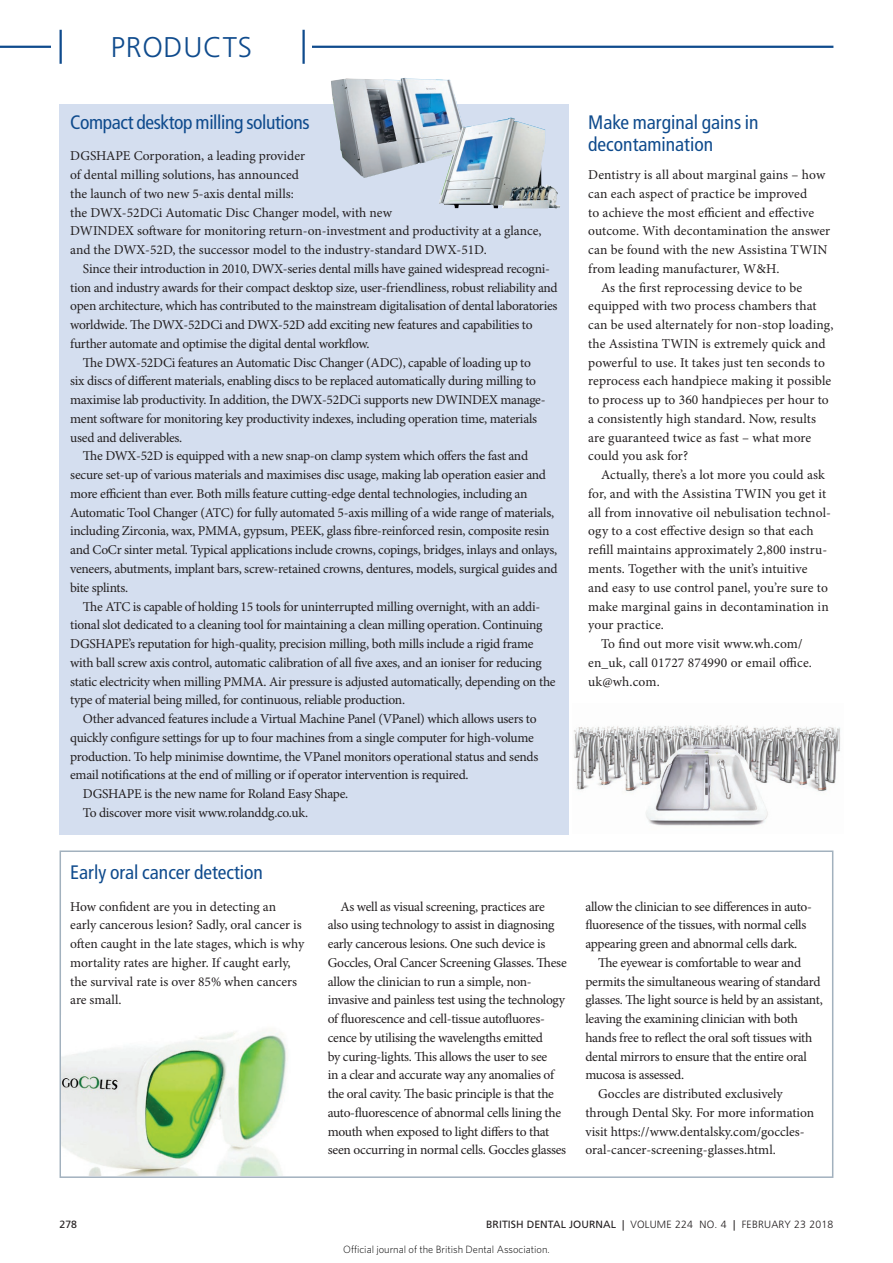
<style>
.page{position:relative;width:893px;height:1263px;background:#fff}
.page>*{position:absolute;margin:0;border:0;box-sizing:border-box;transform-origin:0 0}
.t1{font:300 28.5px "Frutiger LT Std";letter-spacing:.025em;color:#0f4b8d}
.heading___6_products{font:condensed 19.5px/22.5px "Frutiger LT Std";color:#0f4b8d}
.heading___6_products-2{font:condensed 19.5px "Frutiger LT Std";letter-spacing:-.02em;color:#0f4b8d}
.body_9pt_ragged{font:13.5px/18.8px "Minion Pro";letter-spacing:-.02em;color:#231f20}
.body_9pt_ragged_1st{font:13.5px/18.8px "Minion Pro";color:#231f20}
.body_9pt_ragged-2{font:13.5px/18.8px "Minion Pro";letter-spacing:.005em;color:#231f20}
.body_9pt_ragged-3{font:13.5px/18.8px "Minion Pro";color:#231f20}
.body_9pt_ragged-4{font:13.5px/18.8px "Minion Pro";letter-spacing:.01em;color:#231f20}
.page_footer{font:300 10.5px "Frutiger LT Std";letter-spacing:.02em;color:#231f20}
.t2{font:300 10.5px "Whitney";color:#000}
.page_footer-2{font:10.5px "Frutiger LT Std";color:#231f20}
.s1{font-weight:400}
</style>
<div class="page">
<div style="left:60px;top:104px;width:509px;height:730px;background:#d4deef"></div>
<div style="left:60px;top:850px;width:773px;height:328px;border:2px solid #a2b1be"></div>
<img style="left:574px;top:725px;width:266px;height:101px">
<img style="left:331px;top:78px;width:229px;height:130px">
<img style="left:62px;top:1015px;width:226px;height:160px">
<hr style="left:0;top:46px;width:833px;height:2px;background:#0f4b8d">
<div style="left:51px;top:30px;width:261px;height:34px;background:#fff"></div>
<hr style="left:302px;top:30px;width:3px;height:34px;background:#0f4b8d">
<hr style="left:60px;top:30px;width:2px;height:34px;background:#0f4b8d">
<h1 class="t1" style="left:111px;top:31px;width:143px">PRODUCTS</h1>
<p class="heading___6_products-2" style="left:70px;top:111px;width:241px">Compact desktop milling solutions</p>
<p class="body_9pt_ragged_1st" style="left:70px;top:147px;width:473px">DGSHAPE Corporation, a leading provider<br>of dental milling solutions, has announced<br>the launch of two new 5-axis dental mills:<br>the DWX-52DCi Automatic Disc Changer model, with new<br>DWINDEX software for monitoring return-on-investment and productivity at a glance, and the DWX-52D, the successor model to the industry-standard DWX-51D.</p>
<p class="body_9pt_ragged" style="left:70px;top:260px;width:489px;text-indent:13px">Since their introduction in 2010, DWX-series dental mills have gained widespread recogni&shy;tion and industry awards for their compact desktop size, user-friendliness, robust reliability and open architecture, which has contributed to the mainstream digitalisation of dental laboratories worldwide. The DWX-52DCi and DWX-52D add exciting new features and capabilities to further automate and optimise the digital dental workflow.</p>
<p class="body_9pt_ragged" style="left:70px;top:354px;width:477px;text-indent:13px">The DWX-52DCi features an Automatic Disc Changer (ADC), capable of loading up to six discs of different materials, enabling discs to be replaced automatically during milling to maximise lab productivity. In addition, the DWX-52DCi supports new DWINDEX manage&shy;ment software for monitoring key productivity indexes, including operation time, materials used and deliverables.</p>
<p class="body_9pt_ragged" style="left:70px;top:447px;width:489px;text-indent:13px">The DWX-52D is equipped with a new snap-on clamp system which offers the fast and secure set-up of various materials and maximises disc usage, making lab operation easier and more efficient than ever. Both mills feature cutting-edge dental technologies, including an Automatic Tool Changer (ATC) for fully automated 5-axis milling of a wide range of materials, including Zirconia, wax, PMMA, gypsum, PEEK, glass fibre-reinforced resin, composite resin and CoCr sinter metal. Typical applications include crowns, copings, bridges, inlays and onlays, veneers, abutments, implant bars, screw-retained crowns, dentures, models, surgical guides and bite splints.</p>
<p class="body_9pt_ragged" style="left:70px;top:597px;width:487px;text-indent:13px">The ATC is capable of holding 15 tools for uninterrupted milling overnight, with an addi&shy;tional slot dedicated to a cleaning tool for maintaining a clean milling operation. Continuing DGSHAPE’s reputation for high-quality, precision milling, both mills include a rigid frame with ball screw axis control, automatic calibration of all five axes, and an ioniser for reducing static electricity when milling PMMA. Air pressure is adjusted automatically, depending on the type of material being milled, for continuous, reliable production.</p>
<p class="body_9pt_ragged" style="left:70px;top:710px;width:470px;text-indent:13px">Other advanced features include a Virtual Machine Panel (VPanel) which allows users to quickly configure settings for up to four machines from a single computer for high-volume production. To help minimise downtime, the VPanel monitors operational status and sends email notifications at the end of milling or if operator intervention is required.</p>
<p class="body_9pt_ragged" style="left:83px;top:785px;width:267px">DGSHAPE is the new name for Roland Easy Shape.</p>
<p class="body_9pt_ragged" style="left:83px;top:804px;width:227px">To discover more visit www.rolanddg.co.uk.</p>
<p class="heading___6_products" style="left:70px;top:861px;width:194px">Early oral cancer detection</p>
<p class="heading___6_products" style="left:588px;top:111px;width:172px">Make marginal gains in decontamination</p>
<p class="body_9pt_ragged_1st" style="left:588px;top:166px;width:243px">Dentistry is all about marginal gains – how can each aspect of practice be improved<br>to achieve the most efficient and effective outcome. With decontamination the answer can be found with the new Assistina TWIN from leading manufacturer, W&amp;H.</p>
<p class="body_9pt_ragged-2" style="left:588px;top:279px;width:247px;text-indent:13px">As the first reprocessing device to be equipped with two process chambers that can be used alternately for non-stop loading, the Assistina TWIN is extremely quick and powerful to use. It takes just ten seconds to reprocess each handpiece making it possible to process up to 360 handpieces per hour to a consistently high standard. Now, results are guaranteed twice as fast – what more could you ask for?</p>
<p class="body_9pt_ragged-2" style="left:588px;top:466px;width:244px;text-indent:13px">Actually, there’s a lot more you could ask for, and with the Assistina TWIN you get it all from innovative oil nebulisation technol&shy;ogy to a cost effective design so that each refill maintains approximately 2,800 instru&shy;ments. Together with the unit’s intuitive and easy to use control panel, you’re sure to make marginal gains in decontamination in your practice.</p>
<p class="body_9pt_ragged-4" style="left:588px;top:635px;width:225px;text-indent:13px">To find out more visit www.wh.com/ en_uk, call 01727 874990 or email office. uk@wh.com.</p>
<p class="body_9pt_ragged_1st" style="left:70px;top:897px;width:236px">How confident are you in detecting an early cancerous lesion? Sadly, oral cancer is often caught in the late stages, which is why mortality rates are higher. If caught early, the survival rate is over 85% when cancers are small.</p>
<p class="body_9pt_ragged" style="left:328px;top:897px;width:240px;text-indent:13px">As well as visual screening, practices are also using technology to assist in diagnosing early cancerous lesions. One such device is Goccles, Oral Cancer Screening Glasses. These allow the clinician to run a simple, non&shy;invasive and painless test using the technology of fluorescence and cell-tissue autofluores&shy;cence by utilising the wavelengths emitted<br>by curing-lights. This allows the user to see<br>in a clear and accurate way any anomalies of the oral cavity. The basic principle is that the auto-fluorescence of abnormal cells lining the mouth when exposed to light differs to that seen occurring in normal cells. Goccles glasses</p>
<p class="body_9pt_ragged" style="left:585px;top:897px;width:228px">allow the clinician to see differences in auto&shy;fluoresence of the tissues, with normal cells appearing green and abnormal cells dark.</p>
<p class="body_9pt_ragged" style="left:585px;top:954px;width:239px;text-indent:13px">The eyewear is comfortable to wear and permits the simultaneous wearing of standard glasses. The light source is held by an assistant, leaving the examining clinician with both hands free to reflect the oral soft tissues with dental mirrors to ensure that the entire oral mucosa is assessed.</p>
<p class="body_9pt_ragged-3" style="left:585px;top:1085px;width:230px;text-indent:13px">Goccles are distributed exclusively through Dental Sky. For more information visit https://www.dentalsky.com/goccles&shy;oral-cancer-screening-glasses.html.</p>
<p class="page_footer-2" style="left:60px;top:1218px;width:19px">278</p>
<p class="page_footer" style="left:486px;top:1219px;width:349px"><span class="s1">BRITISH DENTAL JOURNAL |</span> VOLUME 224 NO. 4 <span class="s1">|</span> FEBRUARY 23 2018</p>
<p class="t2" style="left:343px;top:1243px;width:208px">Official journal of the British Dental Association.</p>
</div>
